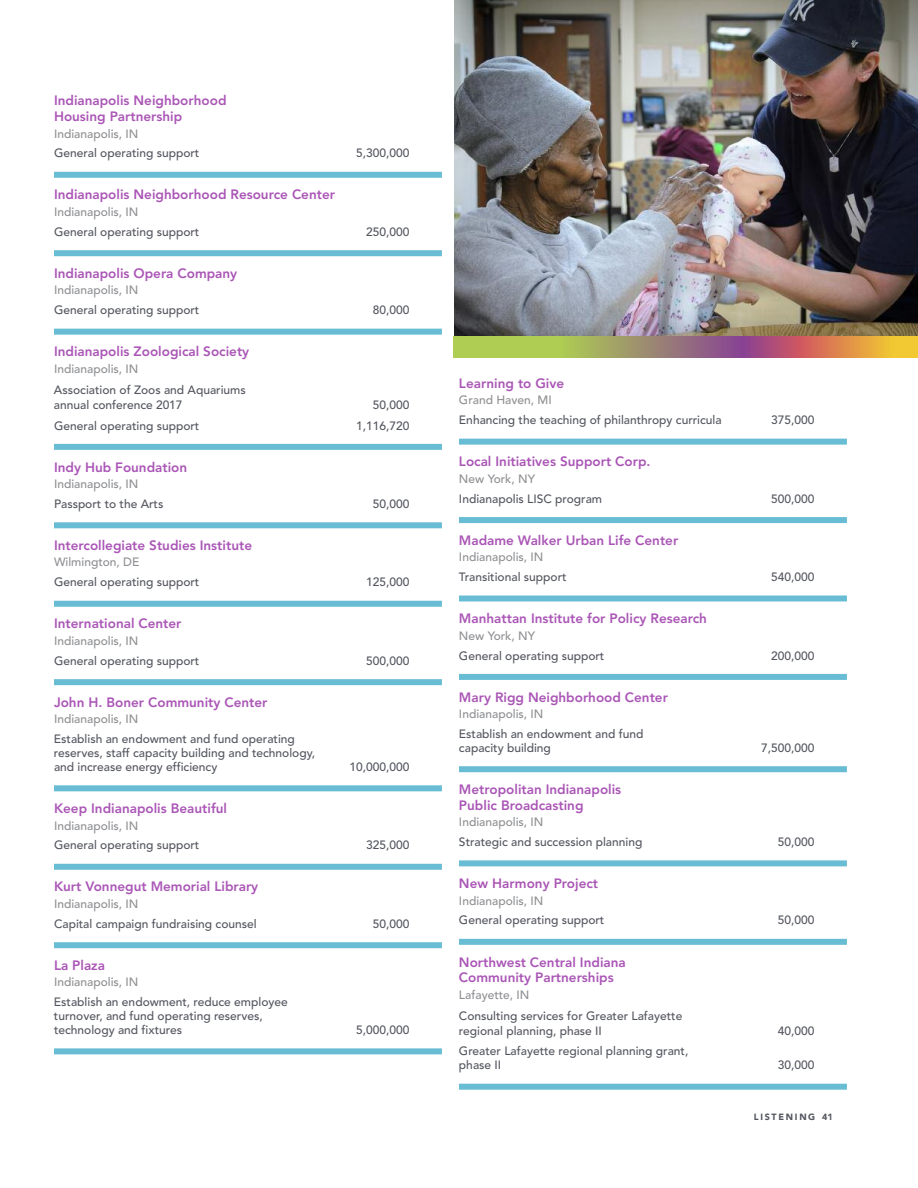
<style>
.page{position:relative;width:918px;height:1188px;background:#fff}
.page>*{position:absolute;margin:0;border:0;box-sizing:border-box;transform-origin:0 0}
.t1{font:800 13.5px/15.8px "Avenir";color:#aa56b6}
.t2{font:500 12px/13.8px "Avenir";color:#54565f}
.t3{font:500 12px "Avenir";color:#8e8f92}
.t4{font:900 9px "Avenir";letter-spacing:.2em;color:#54565f}
</style>
<div class="page">
<div style="left:54px;top:172px;width:388px;height:6px;background:#68bdd4"></div>
<div style="left:54px;top:250px;width:388px;height:6px;background:#68bdd4"></div>
<div style="left:54px;top:329px;width:388px;height:6px;background:#68bdd4"></div>
<div style="left:54px;top:444px;width:388px;height:6px;background:#68bdd4"></div>
<div style="left:54px;top:522px;width:388px;height:6px;background:#68bdd4"></div>
<div style="left:54px;top:601px;width:388px;height:6px;background:#68bdd4"></div>
<div style="left:54px;top:679px;width:388px;height:6px;background:#68bdd4"></div>
<div style="left:54px;top:785px;width:388px;height:6px;background:#68bdd4"></div>
<div style="left:54px;top:864px;width:388px;height:6px;background:#68bdd4"></div>
<div style="left:54px;top:942px;width:388px;height:6px;background:#68bdd4"></div>
<div style="left:54px;top:1048px;width:388px;height:6px;background:#68bdd4"></div>
<div style="left:459px;top:439px;width:388px;height:6px;background:#68bdd4"></div>
<div style="left:459px;top:517px;width:388px;height:6px;background:#68bdd4"></div>
<div style="left:459px;top:595px;width:388px;height:6px;background:#68bdd4"></div>
<div style="left:459px;top:674px;width:388px;height:6px;background:#68bdd4"></div>
<div style="left:459px;top:766px;width:388px;height:6px;background:#68bdd4"></div>
<div style="left:459px;top:860px;width:388px;height:6px;background:#68bdd4"></div>
<div style="left:459px;top:939px;width:388px;height:6px;background:#68bdd4"></div>
<div style="left:459px;top:1084px;width:388px;height:6px;background:#68bdd4"></div>
<img style="left:454px;top:0;width:464px;height:336px">
<svg style="left:454px;top:336px;width:464px;height:22px;background:#b49560"></svg>
<p class="t1" style="left:54px;top:93px;width:174px">Indianapolis Neighborhood<br>Housing Partnership</p>
<p class="t3" style="left:54px;top:123px;width:86px">Indianapolis, IN</p>
<p class="t2" style="left:54px;top:146px;width:147px">General operating support</p>
<p class="t2" style="left:356px;top:146px;width:55px">5,300,000</p>
<p class="t1" style="left:54px;top:187px;width:283px">Indianapolis Neighborhood Resource Center</p>
<p class="t3" style="left:54px;top:201px;width:86px">Indianapolis, IN</p>
<p class="t2" style="left:54px;top:224px;width:147px">General operating support</p>
<p class="t2" style="left:366px;top:224px;width:45px">250,000</p>
<p class="t1" style="left:54px;top:265px;width:185px">Indianapolis Opera Company</p>
<p class="t3" style="left:54px;top:280px;width:86px">Indianapolis, IN</p>
<p class="t2" style="left:54px;top:303px;width:147px">General operating support</p>
<p class="t2" style="left:373px;top:303px;width:38px">80,000</p>
<p class="t1" style="left:54px;top:344px;width:197px">Indianapolis Zoological Society</p>
<p class="t3" style="left:54px;top:358px;width:86px">Indianapolis, IN</p>
<p class="t2" style="left:54px;top:382px;width:193px;line-height:15px">Association of Zoos and Aquariums annual conference 2017</p>
<p class="t2" style="left:373px;top:397px;width:38px">50,000</p>
<p class="t2" style="left:54px;top:418px;width:147px">General operating support</p>
<p class="t2" style="left:356px;top:418px;width:55px">1,116,720</p>
<p class="t1" style="left:54px;top:459px;width:135px">Indy Hub Foundation</p>
<p class="t3" style="left:54px;top:474px;width:86px">Indianapolis, IN</p>
<p class="t2" style="left:54px;top:496px;width:111px">Passport to the Arts</p>
<p class="t2" style="left:373px;top:496px;width:38px">50,000</p>
<p class="t1" style="left:54px;top:537px;width:200px">Intercollegiate Studies Institute</p>
<p class="t3" style="left:54px;top:552px;width:87px">Wilmington, DE</p>
<p class="t2" style="left:54px;top:575px;width:147px">General operating support</p>
<p class="t2" style="left:366px;top:575px;width:45px">125,000</p>
<p class="t1" style="left:54px;top:616px;width:129px">International Center</p>
<p class="t3" style="left:54px;top:630px;width:86px">Indianapolis, IN</p>
<p class="t2" style="left:54px;top:653px;width:147px">General operating support</p>
<p class="t2" style="left:366px;top:653px;width:45px">500,000</p>
<p class="t1" style="left:54px;top:694px;width:215px">John H. Boner Community Center</p>
<p class="t3" style="left:54px;top:709px;width:86px">Indianapolis, IN</p>
<p class="t2" style="left:54px;top:732px;width:263px">Establish an endowment and fund operating reserves, staff capacity building and technology, and increase energy efficiency</p>
<p class="t2" style="left:350px;top:759px;width:62px">10,000,000</p>
<p class="t1" style="left:54px;top:800px;width:175px">Keep Indianapolis Beautiful</p>
<p class="t3" style="left:54px;top:815px;width:86px">Indianapolis, IN</p>
<p class="t2" style="left:54px;top:838px;width:147px">General operating support</p>
<p class="t2" style="left:366px;top:838px;width:45px">325,000</p>
<p class="t1" style="left:54px;top:879px;width:206px">Kurt Vonnegut Memorial Library</p>
<p class="t3" style="left:54px;top:893px;width:86px">Indianapolis, IN</p>
<p class="t2" style="left:54px;top:916px;width:204px">Capital campaign fundraising counsel</p>
<p class="t2" style="left:373px;top:916px;width:38px">50,000</p>
<p class="t1" style="left:54px;top:957px;width:53px">La Plaza</p>
<p class="t3" style="left:54px;top:972px;width:86px">Indianapolis, IN</p>
<p class="t2" style="left:54px;top:995px;width:235px">Establish an endowment, reduce employee turnover, and fund operating reserves, technology and fixtures</p>
<p class="t2" style="left:356px;top:1022px;width:55px">5,000,000</p>
<p class="t1" style="left:459px;top:375px;width:107px">Learning to Give</p>
<p class="t3" style="left:459px;top:390px;width:94px">Grand Haven, MI</p>
<p class="t2" style="left:459px;top:413px;width:264px">Enhancing the teaching of philanthropy curricula</p>
<p class="t2" style="left:771px;top:413px;width:45px">375,000</p>
<p class="t1" style="left:459px;top:454px;width:193px">Local Initiatives Support Corp.</p>
<p class="t3" style="left:459px;top:468px;width:78px">New York, NY</p>
<p class="t2" style="left:459px;top:491px;width:145px">Indianapolis LISC program</p>
<p class="t2" style="left:771px;top:491px;width:45px">500,000</p>
<p class="t1" style="left:459px;top:532px;width:221px">Madame Walker Urban Life Center</p>
<p class="t3" style="left:459px;top:547px;width:86px">Indianapolis, IN</p>
<p class="t2" style="left:459px;top:569px;width:109px">Transitional support</p>
<p class="t2" style="left:771px;top:569px;width:45px">540,000</p>
<p class="t1" style="left:459px;top:611px;width:250px">Manhattan Institute for Policy Research</p>
<p class="t3" style="left:459px;top:625px;width:78px">New York, NY</p>
<p class="t2" style="left:459px;top:648px;width:147px">General operating support</p>
<p class="t2" style="left:771px;top:648px;width:45px">200,000</p>
<p class="t1" style="left:459px;top:689px;width:210px">Mary Rigg Neighborhood Center</p>
<p class="t3" style="left:459px;top:704px;width:86px">Indianapolis, IN</p>
<p class="t2" style="left:459px;top:726px;width:186px">Establish an endowment and fund capacity building</p>
<p class="t2" style="left:761px;top:740px;width:55px">7,500,000</p>
<p class="t1" style="left:459px;top:781px;width:164px">Metropolitan Indianapolis<br>Public Broadcasting</p>
<p class="t3" style="left:459px;top:812px;width:86px">Indianapolis, IN</p>
<p class="t2" style="left:459px;top:834px;width:185px">Strategic and succession planning</p>
<p class="t2" style="left:778px;top:834px;width:38px">50,000</p>
<p class="t1" style="left:459px;top:876px;width:141px">New Harmony Project</p>
<p class="t3" style="left:459px;top:890px;width:86px">Indianapolis, IN</p>
<p class="t2" style="left:459px;top:913px;width:147px">General operating support</p>
<p class="t2" style="left:778px;top:913px;width:38px">50,000</p>
<p class="t1" style="left:459px;top:954px;width:168px">Northwest Central Indiana<br>Community Partnerships</p>
<p class="t3" style="left:459px;top:984px;width:72px">Lafayette, IN</p>
<p class="t2" style="left:459px;top:1007px;width:225px;line-height:15px">Consulting services for Greater Lafayette regional planning, phase II</p>
<p class="t2" style="left:778px;top:1023px;width:38px">40,000</p>
<p class="t2" style="left:459px;top:1044px;width:231px">Greater Lafayette regional planning grant, phase II</p>
<p class="t2" style="left:778px;top:1058px;width:38px">30,000</p>
<p class="t4" style="left:754px;top:1109px;width:81px">LISTENING 41</p>
</div>
